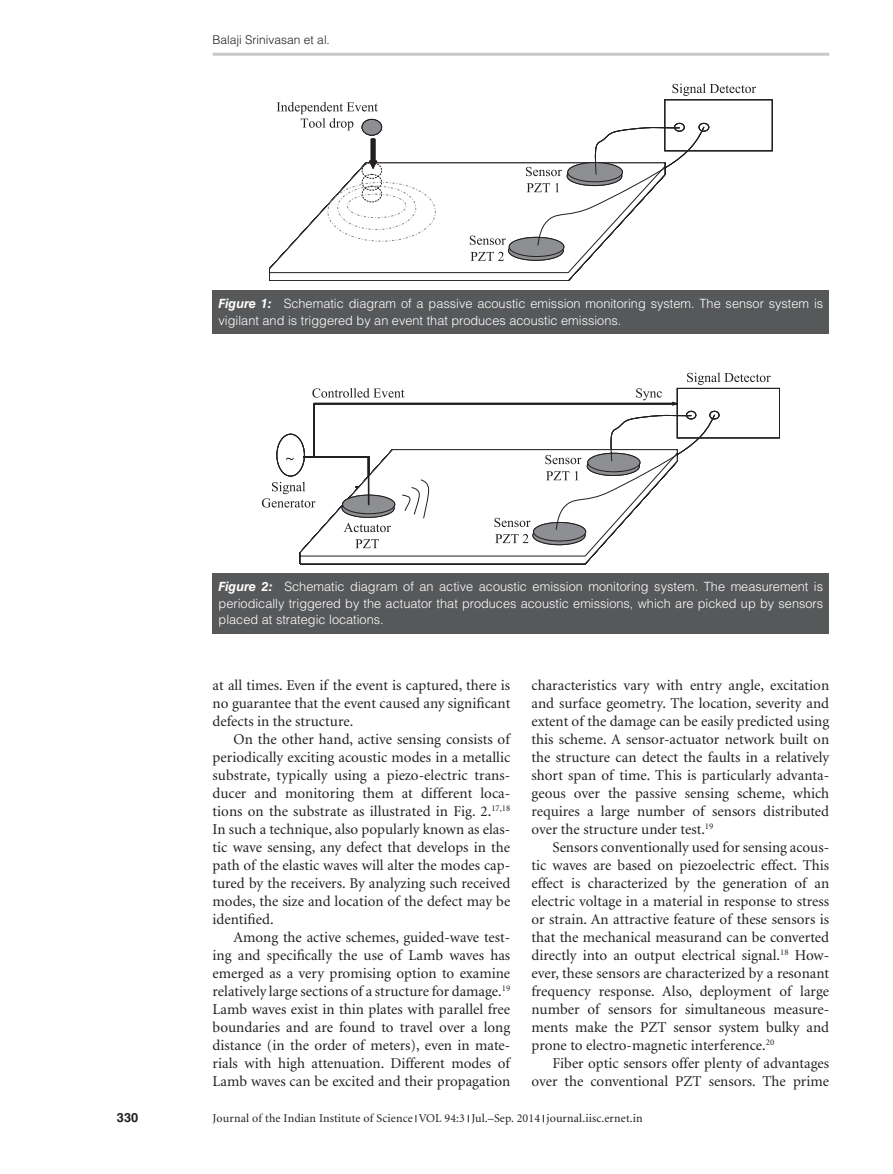
<style>
.page{position:relative;width:893px;height:1174px;background:#fff}
.page>*{position:absolute;margin:0;border:0;box-sizing:border-box;transform-origin:0 0}
.t1{font:15px/18px "Minion";color:#231f20;text-align:justify}
.t2{font:300 12.75px/16.5px "Helvetica LT Std";color:#fff}
.t3{font:700 12.75px "Helvetica LT Std";color:#231f20}
.t4{font:12px "Minion";letter-spacing:.01em;color:#231f20}
.t5{font:300 12px "Helvetica LT Std";color:#231f20}
.s1{font-weight:700;font-style:italic}
</style>
<div class="page">
<hr style="left:213px;top:53px;width:616px;height:3px;background:#c7c8ca">
<div style="left:213px;top:290px;width:616px;height:43px;background:#57585a"></div>
<svg style="left:672px;top:84px;width:84px;height:12px"></svg>
<svg style="left:277px;top:102px;width:101px;height:28px"></svg>
<svg style="left:269px;top:162px;width:201px;height:119px"></svg>
<div style="left:362px;top:119px;width:20px;height:16px;background:#8d8f92;border-radius:50%"></div>
<div style="left:362px;top:119px;width:20px;height:16px;border:1px solid #231f20;border-radius:50%"></div>
<div style="left:664px;top:99px;width:108px;height:52px;border:1px solid #231f20"></div>
<svg style="left:327px;top:138px;width:109px;height:104px"></svg>
<svg style="left:470px;top:123px;width:239px;height:158px"></svg>
<div style="left:213px;top:573px;width:616px;height:60px;background:#57585a"></div>
<div style="left:677px;top:388px;width:103px;height:50px;border:1px solid #231f20"></div>
<svg style="left:262px;top:372px;width:509px;height:192px"></svg>
<p class="t5" style="left:213px;top:32px;width:119px">Balaji Srinivasan et al.</p>
<p class="t2" style="left:219px;top:295px;width:606px"><span class="s1">Figure 1:</span> Schematic diagram of a passive acoustic emission monitoring system. The sensor system is vigilant and is triggered by an event that produces acoustic emissions.</p>
<p class="t2" style="left:219px;top:578px;width:606px;text-align:justify"><span class="s1">Figure 2:</span> Schematic diagram of an active acoustic emission monitoring system. The measurement is periodically triggered by the actuator that produces acoustic emissions, which are picked up by sensors placed at strategic locations.</p>
<p class="t1" style="left:213px;top:677px;width:299px">at all times. Even if the event is captured, there is no guarantee that the event caused any significant defects in the structure.</p>
<p class="t1" style="left:213px;top:731px;width:299px;text-indent:21px">On the other hand, active sensing consists of periodically exciting acoustic modes in a metallic substrate, typically using a piezo-electric trans&shy;ducer and monitoring them at different loca&shy;tions on the substrate as illustrated in Fig. 2.<sup>17,18<br></sup>In such a technique, also popularly known as elas&shy;tic wave sensing, any defect that develops in the path of the elastic waves will alter the modes cap&shy;tured by the receivers. By analyzing such received modes, the size and location of the defect may be identified.</p>
<p class="t1" style="left:213px;top:929px;width:299px;text-indent:21px">Among the active schemes, guided-wave test&shy;ing and specifically the use of Lamb waves has emerged as a very promising option to examine relatively large sections of a structure for damage.<sup>19<br></sup>Lamb waves exist in thin plates with parallel free boundaries and are found to travel over a long distance (in the order of meters), even in mate&shy;rials with high attenuation. Different modes of Lamb waves can be excited and their propagation</p>
<p class="t1" style="left:531px;top:677px;width:299px">characteristics vary with entry angle, excitation and surface geometry. The location, severity and extent of the damage can be easily predicted using this scheme. A sensor-actuator network built on the structure can detect the faults in a relatively short span of time. This is particularly advanta&shy;geous over the passive sensing scheme, which requires a large number of sensors distributed over the structure under test.<sup>19</sup></p>
<p class="t1" style="left:531px;top:839px;width:299px;text-indent:21px">Sensors conventionally used for sensing acous&shy;tic waves are based on piezoelectric effect. This effect is characterized by the generation of an electric voltage in a material in response to stress or strain. An attractive feature of these sensors is that the mechanical measurand can be converted directly into an output electrical signal.<sup>18</sup> How&shy;ever, these sensors are characterized by a resonant frequency response. Also, deployment of large number of sensors for simultaneous measure&shy;ments make the PZT sensor system bulky and prone to electro-magnetic interference.<sup>20</sup></p>
<p class="t1" style="left:531px;top:1055px;width:299px;text-align:right">Fiber optic sensors offer plenty of advantages over the conventional PZT sensors. The prime</p>
<p class="t3" style="left:117px;top:1110px;width:23px">330</p>
<p class="t4" style="left:213px;top:1112px;width:432px">Journal of the Indian Institute of Science VOL 94:3 Jul.–Sep. 2014 journal.iisc.ernet.in</p>
</div>
